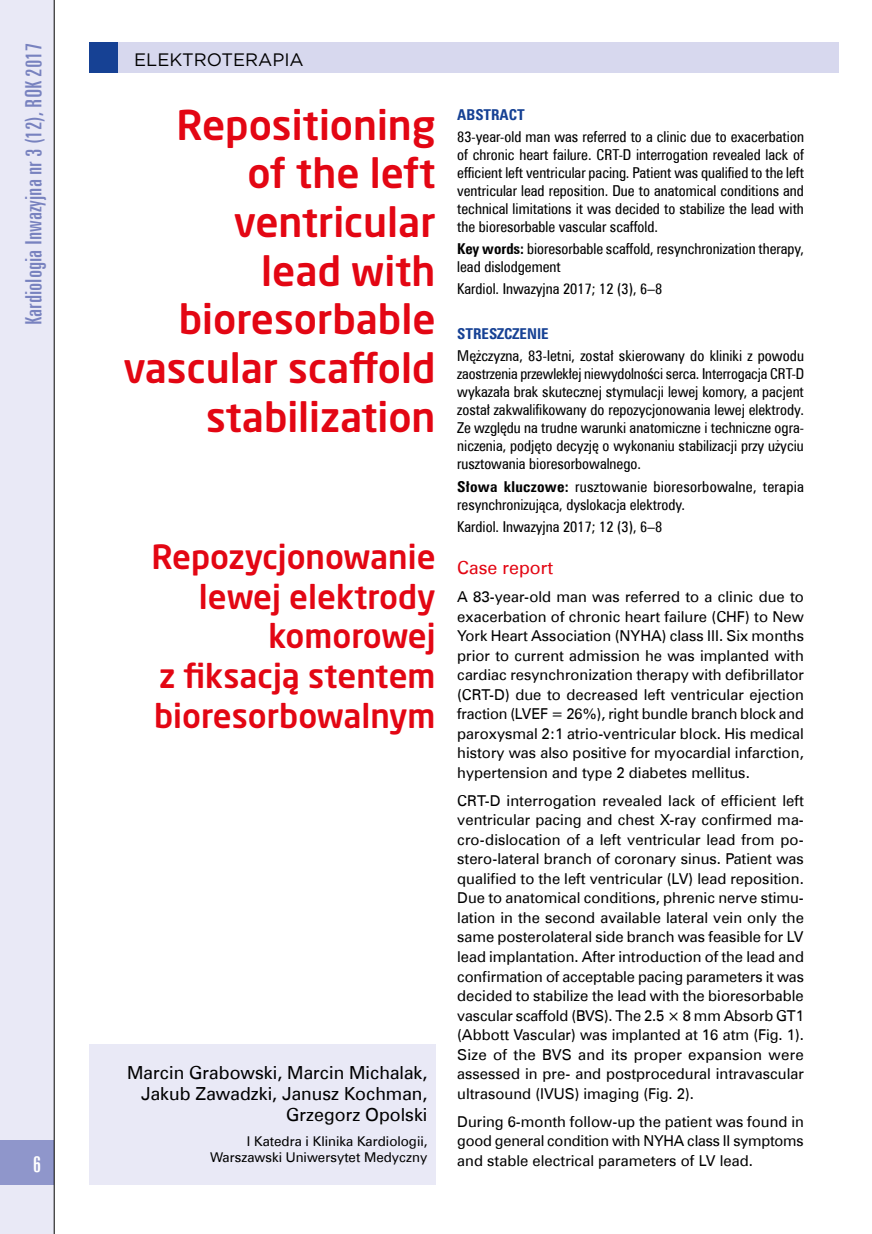
<style>
.page{position:relative;width:872px;height:1234px;background:#fff}
.page>*{position:absolute;margin:0;border:0;box-sizing:border-box;transform-origin:0 0}
.t1{font:500 40.5px/48.6px "Neo Sans Pro";color:#e30613;text-align:right}
.t2{font:500 33px/39.6px "Neo Sans Pro";color:#e30613;text-align:right}
.t3{font:22.5px "Zurich X Cn EU";color:#7882bf;scale:1.07 1}
.t4{font:22.5px "Zurich X Cn EU";color:#fff;scale:1.07 1}
.t5{font:18px/21px "Zurich EU";color:#000;text-align:right}
.t6{font:18px "Gotham";color:#000}
.t7{font:18px "Zurich EU";color:#e30613}
.t8{font:15px/19.5px "Zurich EU";color:#000;text-align:justify}
.t9{font:15px/18px "Zurich Cn EU";color:#000;text-align:justify}
.t10{font:700 15px "Zurich Cn EU";color:#164194}
.t11{font:13.5px/16.5px "Zurich EU";color:#000;text-align:right}
.s1{font-weight:700}
</style>
<div class="page">
<div style="left:0;top:0;width:54px;height:1233px;background:#e9e9f6"></div>
<div style="left:0;top:1140px;width:54px;height:44px;background:#8f96cb"></div>
<hr style="left:54px;top:0;width:1px;height:1233px;background:#000">
<div style="left:89px;top:43px;width:749px;height:30px;background:#d7d8ee"></div>
<div style="left:89px;top:1044px;width:347px;height:140px;background:#e9e9f6"></div>
<div style="left:89px;top:43px;width:28px;height:30px;background:#164194"></div>
<h3 class="t3" style="left:20px;top:325px;width:265px;rotate:-90deg">Kardiologia Inwazyjna nr 3 (12), ROK 2017</h3>
<p class="t6" style="left:134px;top:48px;width:171px">ELEKTROTERAPIA</p>
<h1 class="t1" style="left:123px;top:99px;width:314px">Repositioning<br>of the left ventricular<br>lead with bioresorbable vascular scaffold stabilization</h1>
<h2 class="t2" style="left:151px;top:536px;width:286px">Repozycjonowanie lewej elektrody komorowej<br>z fiksacją stentem bioresorbowalnym</h2>
<h3 class="t4" style="left:33px;top:1150px;width:9px">6</h3>
<p class="t5" style="left:127px;top:1061px;width:302px">Marcin Grabowski, Marcin Michalak,<br>Jakub Zawadzki, Janusz Kochman,<br>Grzegorz Opolski</p>
<p class="t11" style="left:210px;top:1132px;width:219px">I Katedra i Klinika Kardiologii,<br>Warszawski Uniwersytet Medyczny</p>
<p class="t10" style="left:457px;top:105px;width:69px">ABSTRACT</p>
<p class="t9" style="left:457px;top:127px;width:348px">83-year-old man was referred to a clinic due to exacerbation of chronic heart failure. CRT-D interrogation revealed lack of efficient left ventricular pacing. Patient was qualified to the left ventricular lead reposition. Due to anatomical conditions and technical limitations it was decided to stabilize the lead with the bioresorbable vascular scaffold.</p>
<p class="t9" style="left:457px;top:240px;width:348px"><span class="s1">Key words:</span> bioresorbable scaffold, resynchronization therapy, lead dislodgement</p>
<p class="t9" style="left:457px;top:280px;width:206px">Kardiol. Inwazyjna 2017; 12 (3), 6–8</p>
<p class="t10" style="left:457px;top:324px;width:93px">STRESZCZENIE</p>
<p class="t9" style="left:457px;top:347px;width:348px">Mężczyzna, 83-letni, został skierowany do kliniki z powodu zaostrzenia przewlekłej niewydolności serca. Interrogacja CRT-D wykazała brak skutecznej stymulacji lewej komory, a pacjent został zakwalifikowany do repozycjonowania lewej elektrody.<br>Ze względu na trudne warunki anatomiczne i techniczne ogra&shy;niczenia, podjęto decyzję o wykonaniu stabilizacji przy użyciu rusztowania bioresorbowalnego.</p>
<p class="t9" style="left:457px;top:477px;width:348px"><span class="s1">Słowa kluczowe:</span> rusztowanie bioresorbowalne, terapia resynchronizująca, dyslokacja elektrody.</p>
<p class="t9" style="left:457px;top:517px;width:206px">Kardiol. Inwazyjna 2017; 12 (3), 6–8</p>
<p class="t7" style="left:457px;top:556px;width:97px">Case report</p>
<p class="t8" style="left:457px;top:587px;width:348px">A 83-year-old man was referred to a clinic due to exacerbation of chronic heart failure (CHF) to New York Heart Association (NYHA) class III. Six months prior to current admission he was implanted with cardiac resynchronization therapy with defibrillator (CRT-D) due to decreased left ventricular ejection fraction (LVEF = 26%), right bundle branch block and paroxysmal 2:1 atrio-ventricular block. His medical history was also positive for myocardial infarction, hypertension and type 2 diabetes mellitus.</p>
<p class="t8" style="left:457px;top:790px;width:348px">CRT-D interrogation revealed lack of efficient left ventricular pacing and chest X-ray confirmed ma&shy;cro-dislocation of a left ventricular lead from po&shy;stero-lateral branch of coronary sinus. Patient was qualified to the left ventricular (LV) lead reposition.<br>Due to anatomical conditions, phrenic nerve stimu&shy;lation in the second available lateral vein only the same posterolateral side branch was feasible for LV lead implantation. After introduction of the lead and confirmation of acceptable pacing parameters it was decided to stabilize the lead with the bioresorbable vascular scaffold (BVS). The 2.5 × 8 mm Absorb GT1 (Abbott Vascular) was implanted at 16 atm (Fig. 1).<br>Size of the BVS and its proper expansion were assessed in pre- and postprocedural intravascular ultrasound (IVUS) imaging (Fig. 2).</p>
<p class="t8" style="left:457px;top:1111px;width:348px">During 6-month follow-up the patient was found in good general condition with NYHA class II symptoms and stable electrical parameters of LV lead.</p>
</div>
